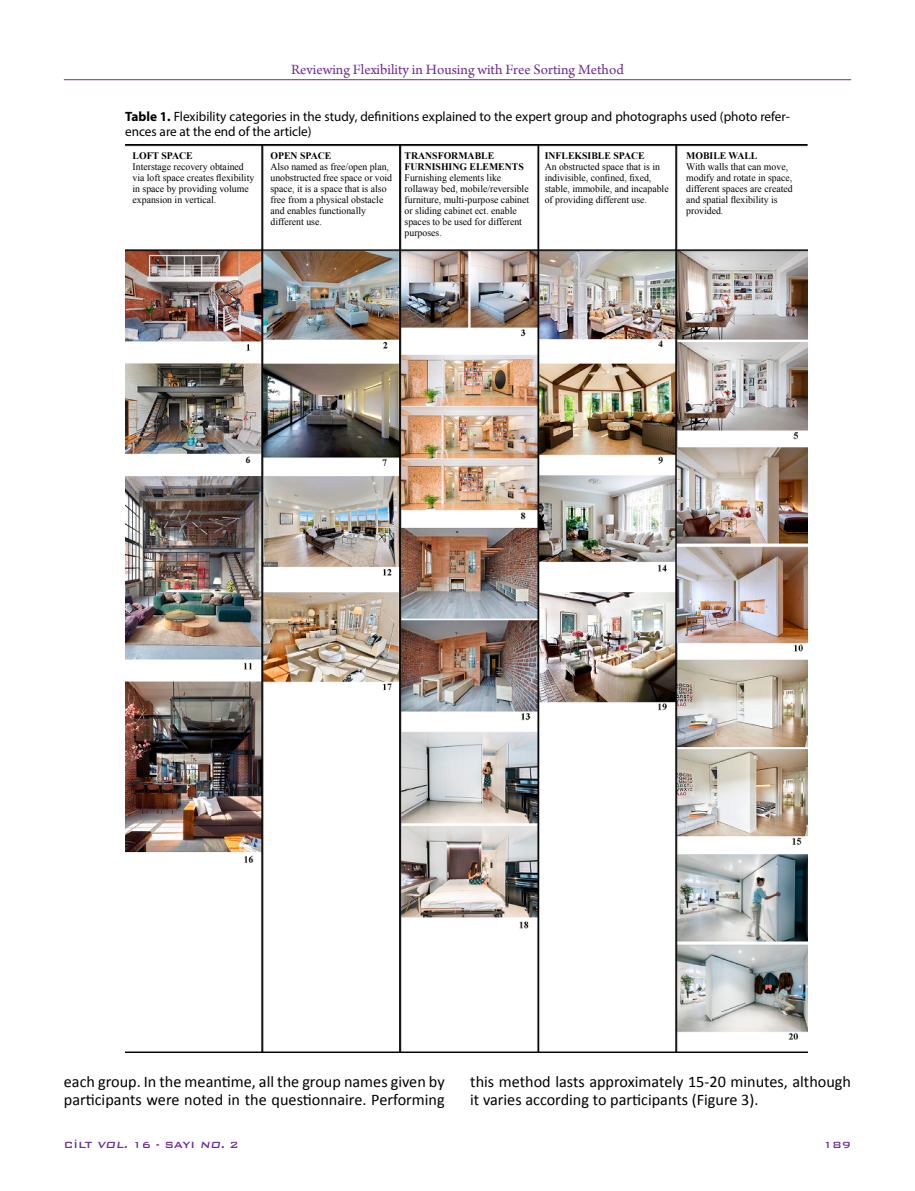
<style>
.page{position:relative;width:915px;height:1191px;background:#fff}
.page>*{position:absolute;margin:0;border:0;box-sizing:border-box;transform-origin:0 0}
.t1{font:16.2px/18.8px "Calibri";color:#000}
.t2{font:15px "Arno Pro";color:#6f2c91}
.t3{font:13.5px/15px "Myriad Pro";color:#000}
.t4{font:500 12px "Bank Gothic BT";color:#6f2c91}
.t5{font:9.9px/11.1px "Times New Roman";color:#000}
.t6{font:700 9.9px/11.1px "Times New Roman";color:#000}
.s1{font-weight:700}
.s2{font-style:italic}
</style>
<div class="page">
<hr style="left:64px;top:79px;width:786px;height:1px;background:#6f2c91">
<img style="left:125px;top:144px;width:681px;height:909px">
<h2 class="t2" style="left:291px;top:61px;width:334px">Reviewing Flexibility in Housing with Free Sorting Method</h2>
<h3 class="t3" style="left:125px;top:108px;width:666px"><span class="s1">Table 1.</span> Flexibility categories in the study, definitions explained to the expert group and photographs used (photo refer&shy;ences are at the end of the article)</h3>
<p class="t6" style="left:132px;top:150px;width:62px">LOFT SPACE</p>
<p class="t5" style="left:132px;top:161px;width:123px">Interstage recovery obtained via loft space creates flexibility in space by providing volume expansion in vertical.</p>
<p class="t6" style="left:544px;top:150px;width:101px">INFLEKSIBLE SPACE</p>
<p class="t5" style="left:544px;top:161px;width:125px">An obstructed space that is in indivisible, confined, fixed, stable, immobile, and incapable of providing different use.</p>
<p class="t6" style="left:686px;top:150px;width:73px">MOBILE WALL</p>
<p class="t5" style="left:686px;top:161px;width:108px">With walls that can move, modify and rotate in space, different spaces are created and spatial flexibility is provided.</p>
<p class="t6" style="left:404px;top:150px;width:121px">TRANSFORMABLE<br>FURNISHING ELEMENTS</p>
<p class="t5" style="left:404px;top:172px;width:126px">Furnishing elements like rollaway bed, mobile/reversible furniture, multi-purpose cabinet or sliding cabinet ect. enable spaces to be used for different purposes.</p>
<p class="t6" style="left:270px;top:150px;width:62px">OPEN SPACE</p>
<p class="t5" style="left:270px;top:161px;width:123px">Also named as free/open plan, unobstructed free space or void space, it is a space that is also free from a physical obstacle and enables functionally different use.</p>
<h1 class="t1" style="left:64px;top:1071px;width:382px">each group. In the meantime, all the group names given by participants were noted in the questionnaire. Performing</h1>
<h1 class="t1" style="left:470px;top:1071px;width:382px">this method lasts approximately 15-20 minutes, although it varies according to participants (Figure 3).</h1>
<p class="t4" style="left:64px;top:1138px;width:176px">CİLT <span class="s2">VOL.</span> 16 - SAYI <span class="s2">NO.</span> 2</p>
<p class="t4" style="left:823px;top:1138px;width:29px">189</p>
</div>
